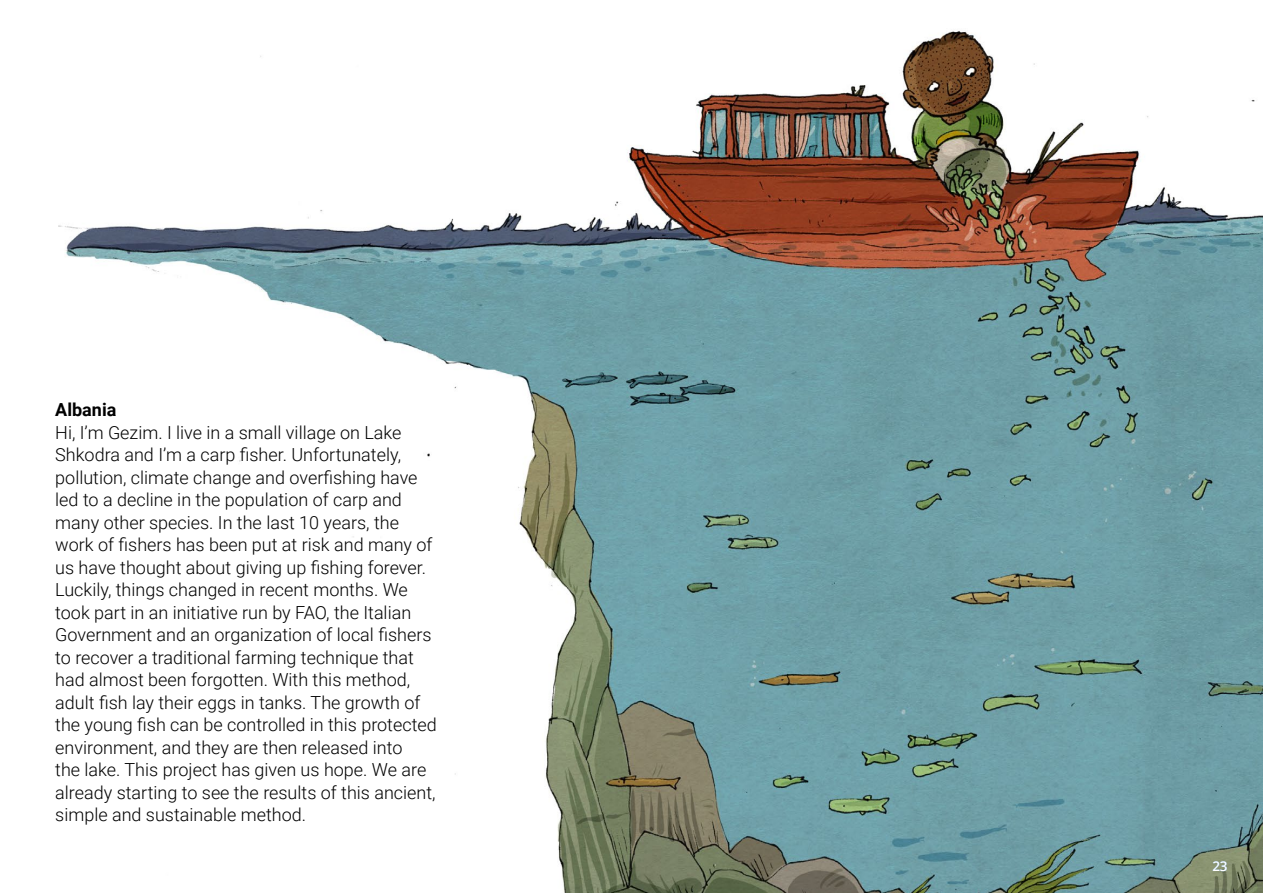
<style>
.page{position:relative;width:1263px;height:893px;background:#fff}
.page>*{position:absolute;margin:0;border:0;box-sizing:border-box;transform-origin:0 0}
.t1{font:300 18px/22.5px "Roboto";color:#000}
.t2{font:700 18px "Roboto";color:#000}
.t3{font:600 13.5px "Open Sans";color:#fff}
</style>
<div class="page">
<img style="left:58px;top:31px;width:1205px;height:862px">
<p class="t2" style="left:55px;top:397px;width:63px">Albania</p>
<p class="t1" style="left:55px;top:420px;width:383px">Hi, I’m Gezim. I live in a small village on Lake Shkodra and I’m a carp fisher. Unfortunately, pollution, climate change and overfishing have led to a decline in the population of carp and many other species. In the last 10 years, the work of fishers has been put at risk and many of us have thought about giving up fishing forever.<br>Luckily, things changed in recent months. We took part in an initiative run by FAO, the Italian Government and an organization of local fishers to recover a traditional farming technique that had almost been forgotten. With this method, adult fish lay their eggs in tanks. The growth of the young fish can be controlled in this protected environment, and they are then released into<br>the lake. This project has given us hope. We are already starting to see the results of this ancient, simple and sustainable method.</p>
<p class="t3" style="left:1212px;top:856px;width:17px">23</p>
</div>
